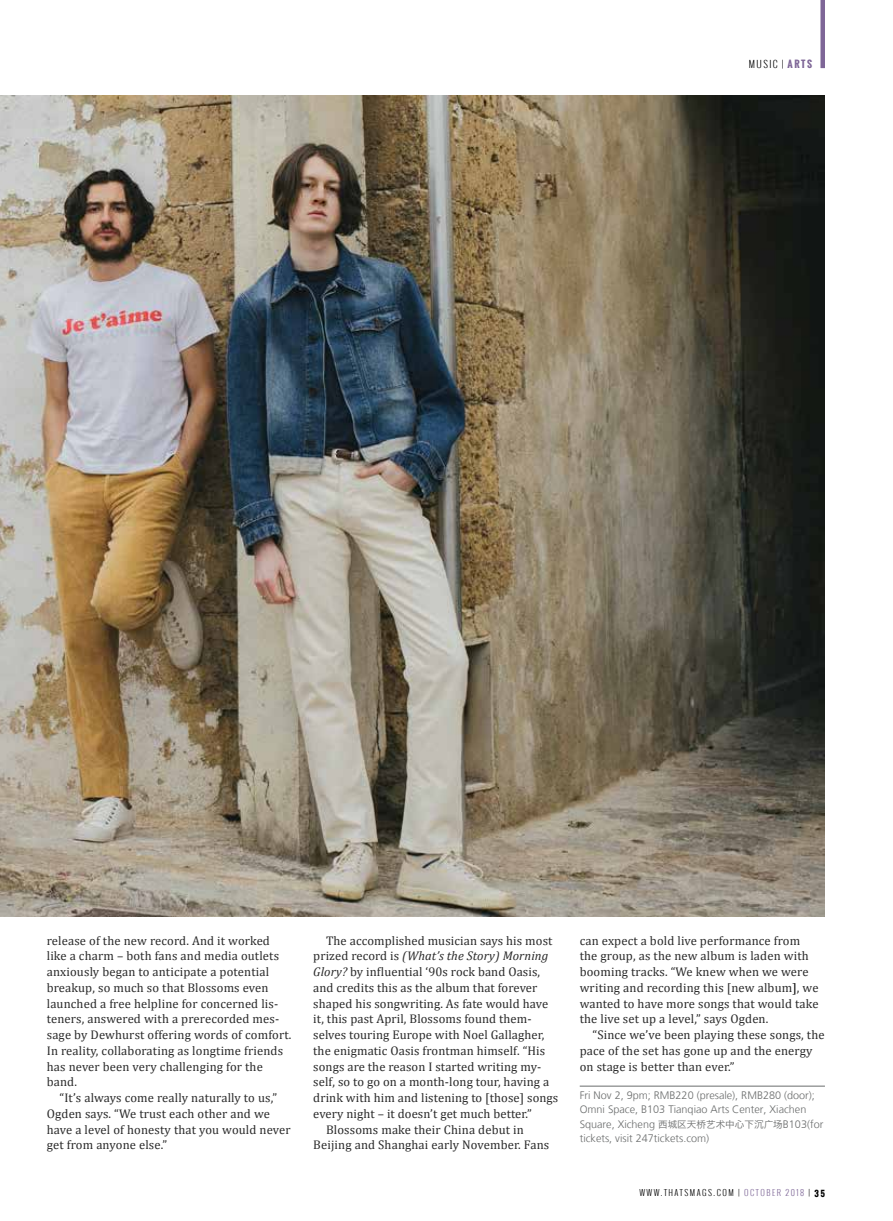
<style>
.page{position:relative;width:893px;height:1221px;background:#fff}
.page>*{position:absolute;margin:0;border:0;box-sizing:border-box;transform-origin:0 0}
.t1{font:12.6px/15.8px "Cambria";letter-spacing:.01em;color:#2a2a2a}
.t2{font:italic 12.6px "Cambria";letter-spacing:.01em;color:#2a2a2a}
.t3{font:300 10.8px/14.2px "Frutiger LT";color:#6a6c6c}
.t4{font:300 9.6px "Oswald";letter-spacing:.15em;color:#000}
.t5{font:300 8.25px "Oswald";letter-spacing:.18em;color:#000}
.s1{font-weight:700;color:#7e6697}
.s2{font-style:normal}
.s3{font-style:italic}
.s4{color:#000}
.s5{font-family:"Hiragino Sans GB W3";font-weight:400;font-size:9.6px}
.s6{color:#7e6697}
.s7{font-weight:700}
</style>
<div class="page">
<img style="left:0;top:96px;width:825px;height:820px">
<hr style="left:580px;top:1085px;width:245px;height:1px;background:#6a6c6c">
<hr style="left:821px;top:0;width:4px;height:68px;background:#7e6697">
<p class="t4" style="left:749px;top:58px;width:65px">MUSIC | <span class="s1">ARTS</span></p>
<p class="t1" style="left:47px;top:932px;width:246px">release of the new record. And it worked like a charm – both fans and media outlets anxiously began to anticipate a potential breakup, so much so that Blossoms even launched a free helpline for concerned lis&shy;teners, answered with a prerecorded mes&shy;sage by Dewhurst offering words of comfort.<br>In reality, collaborating as longtime friends has never been very challenging for the band.</p>
<p class="t1" style="left:47px;top:1089px;width:245px;text-indent:13px">“It’s always come really naturally to us,” Ogden says. “We trust each other and we have a level of honesty that you would never get from anyone else.”</p>
<p class="t1" style="left:326px;top:932px;width:228px">The accomplished musician says his most</p>
<p class="t2" style="left:313px;top:947px;width:237px"><span class="s2">prized record is</span> (What’s the Story) Morning</p>
<p class="t1" style="left:313px;top:963px;width:228px"><span class="s3">Glory?</span> by influential ‘90s rock band Oasis,</p>
<p class="t1" style="left:313px;top:979px;width:226px">and credits this as the album that forever</p>
<p class="t1" style="left:313px;top:995px;width:236px">shaped his songwriting. As fate would have</p>
<p class="t1" style="left:313px;top:1011px;width:220px">it, this past April, Blossoms found them-</p>
<p class="t1" style="left:313px;top:1026px;width:233px">selves touring Europe with Noel Gallagher,</p>
<p class="t1" style="left:313px;top:1042px;width:234px">the enigmatic Oasis frontman himself. “His</p>
<p class="t1" style="left:313px;top:1058px;width:229px">songs are the reason I started writing my-</p>
<p class="t1" style="left:313px;top:1074px;width:237px">self, so to go on a month-long tour, having a</p>
<p class="t1" style="left:313px;top:1089px;width:247px">drink with him and listening to [those] songs</p>
<p class="t1" style="left:313px;top:1105px;width:220px">every night – it doesn’t get much better.”</p>
<p class="t1" style="left:326px;top:1121px;width:199px">Blossoms make their China debut in</p>
<p class="t1" style="left:313px;top:1137px;width:237px">Beijing and Shanghai early November. Fans</p>
<p class="t1" style="left:580px;top:932px;width:240px">can expect a bold live performance from the group, as the new album is laden with booming tracks. “We knew when we were writing and recording this [new album<span class="s4">]</span>, we wanted to have more songs that would take the live set up a level,” says Ogden.</p>
<p class="t1" style="left:580px;top:1026px;width:246px;text-indent:13px">“Since we’ve been playing these songs, the pace of the set has gone up and the energy on stage is better than ever.”</p>
<p class="t3" style="left:580px;top:1088px;width:245px">Fri Nov 2, 9pm; RMB220 (presale), RMB280 (door); Omni Space, B103 Tianqiao Arts Center, Xiachen Square, Xicheng <span class="s5">西城区天桥艺术中心下沉广场</span>B103(for tickets, visit 247tickets.com)</p>
<p class="t5" style="left:639px;top:1187px;width:187px">WWW.THATSMAGS.COM | <span class="s6">OCTOBER 2018</span> | <span class="s7">35</span></p>
</div>
